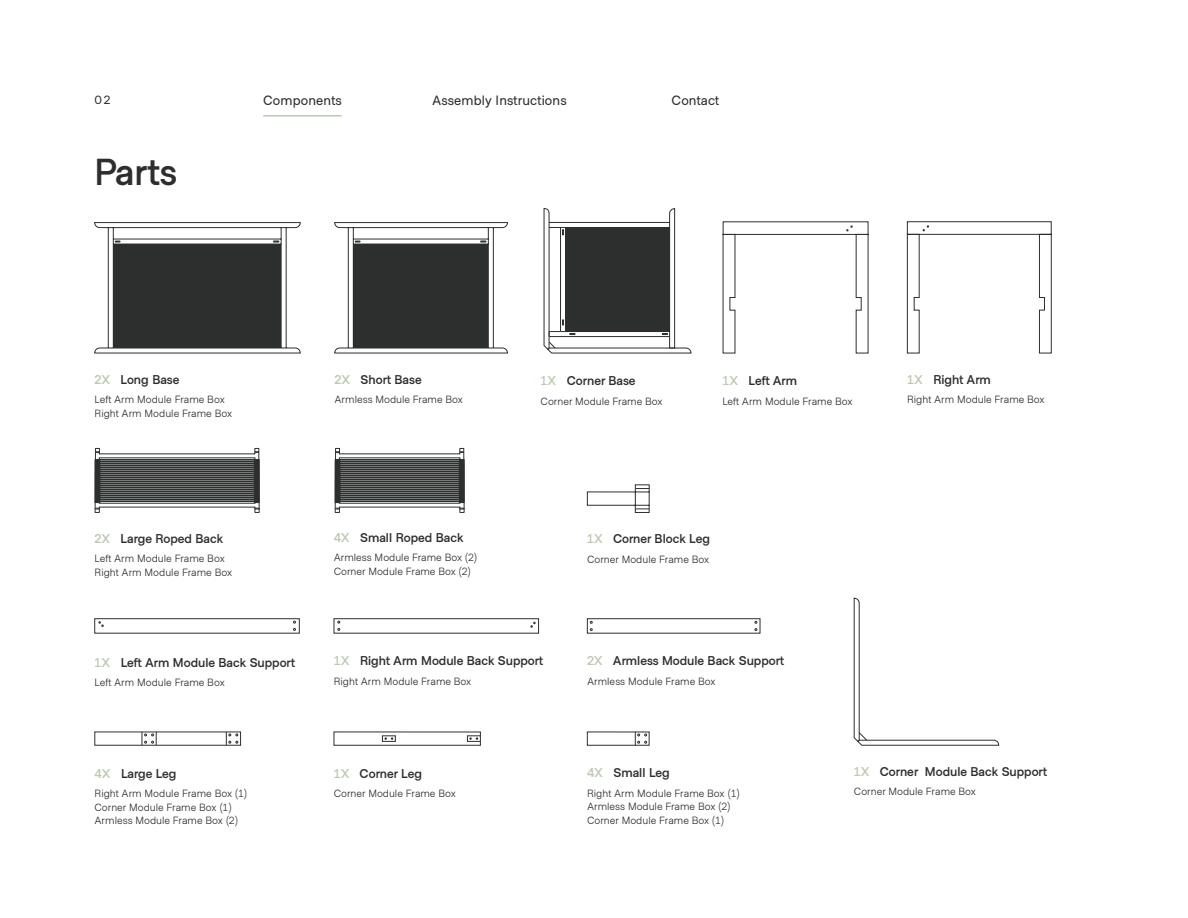
<style>
.page{position:relative;width:1188px;height:918px;background:#fff}
.page>*{position:absolute;margin:0;border:0;box-sizing:border-box;transform-origin:0 0}
.t1{font:700 37.5px "Metro Sans";color:#2d2e2e}
.t2{font:500 13.5px "Metro Sans";letter-spacing:.01em;color:#2d2e2e}
.t3{font:700 12.75px "Metro Sans";color:#2d2e2e}
.t4{font:500 12px "Metro Sans";color:#2d2e2e}
.t5{font:10.5px "Metro Sans";color:#2d2e2e}
.s1{color:#bcc8b2}
</style>
<div class="page">
<hr style="left:263px;top:115px;width:79px;height:2px;background:#bcc8b2">
<svg style="left:907px;top:221px;width:145px;height:132px"></svg>
<svg style="left:723px;top:221px;width:145px;height:132px"></svg>
<svg style="left:94px;top:222px;width:207px;height:132px"></svg>
<svg style="left:334px;top:222px;width:174px;height:132px"></svg>
<svg style="left:333px;top:448px;width:206px;height:186px"></svg>
<svg style="left:94px;top:448px;width:206px;height:186px"></svg>
<div style="left:587px;top:618px;width:173px;height:15px;border:1px solid #2d2e2e"></div>
<svg style="left:590px;top:621px;width:3px;height:10px"></svg>
<svg style="left:755px;top:621px;width:2px;height:10px"></svg>
<svg style="left:544px;top:208px;width:147px;height:146px"></svg>
<svg style="left:853px;top:598px;width:146px;height:148px"></svg>
<div style="left:334px;top:732px;width:147px;height:14px;border:1px solid #2d2e2e"></div>
<div style="left:382px;top:736px;width:14px;height:6px;border:1px solid #2d2e2e"></div>
<div style="left:467px;top:736px;width:14px;height:6px;border:1px solid #2d2e2e"></div>
<div style="left:587px;top:732px;width:62px;height:14px;border:1px solid #2d2e2e"></div>
<svg style="left:635px;top:732px;width:12px;height:14px"></svg>
<div style="left:95px;top:732px;width:146px;height:14px;border:1px solid #2d2e2e"></div>
<svg style="left:226px;top:732px;width:12px;height:13px"></svg>
<svg style="left:142px;top:732px;width:15px;height:13px"></svg>
<svg style="left:587px;top:484px;width:63px;height:29px"></svg>
<p class="t4" style="left:94px;top:93px;width:17px">02</p>
<p class="t2" style="left:263px;top:93px;width:80px">Components</p>
<p class="t2" style="left:432px;top:93px;width:136px">Assembly Instructions</p>
<p class="t2" style="left:672px;top:93px;width:49px">Contact</p>
<p class="t1" style="left:94px;top:150px;width:84px">Parts</p>
<p class="t3" style="left:94px;top:372px;width:87px"><span class="s1">2X</span> Long Base</p>
<p class="t5" style="left:94px;top:394px;width:132px">Left Arm Module Frame Box</p>
<p class="t5" style="left:94px;top:407px;width:139px">Right Arm Module Frame Box</p>
<p class="t3" style="left:334px;top:372px;width:89px"><span class="s1">2X</span> Short Base</p>
<p class="t5" style="left:334px;top:394px;width:130px">Armless Module Frame Box</p>
<p class="t3" style="left:541px;top:374px;width:97px"><span class="s1">1X</span> Corner Base</p>
<p class="t5" style="left:541px;top:395px;width:124px">Corner Module Frame Box</p>
<p class="t3" style="left:722px;top:374px;width:76px"><span class="s1">1X</span> Left Arm</p>
<p class="t5" style="left:722px;top:395px;width:132px">Left Arm Module Frame Box</p>
<p class="t3" style="left:907px;top:372px;width:85px"><span class="s1">1X</span> Right Arm</p>
<p class="t5" style="left:907px;top:394px;width:139px">Right Arm Module Frame Box</p>
<p class="t3" style="left:94px;top:531px;width:130px"><span class="s1">2X</span> Large Roped Back</p>
<p class="t5" style="left:94px;top:553px;width:132px">Left Arm Module Frame Box</p>
<p class="t5" style="left:94px;top:566px;width:139px">Right Arm Module Frame Box</p>
<p class="t3" style="left:94px;top:655px;width:202px"><span class="s1">1X</span> Left Arm Module Back Support</p>
<p class="t5" style="left:94px;top:676px;width:132px">Left Arm Module Frame Box</p>
<p class="t3" style="left:94px;top:766px;width:83px"><span class="s1">4X</span> Large Leg</p>
<p class="t5" style="left:94px;top:787px;width:154px">Right Arm Module Frame Box (1)</p>
<p class="t5" style="left:94px;top:801px;width:139px">Corner Module Frame Box (1)</p>
<p class="t5" style="left:94px;top:814px;width:145px">Armless Module Frame Box (2)</p>
<p class="t3" style="left:334px;top:530px;width:132px"><span class="s1">4X</span> Small Roped Back</p>
<p class="t5" style="left:334px;top:552px;width:145px">Armless Module Frame Box (2)</p>
<p class="t5" style="left:334px;top:565px;width:139px">Corner Module Frame Box (2)</p>
<p class="t3" style="left:334px;top:653px;width:211px"><span class="s1">1X</span> Right Arm Module Back Support</p>
<p class="t5" style="left:334px;top:675px;width:139px">Right Arm Module Frame Box</p>
<p class="t3" style="left:334px;top:766px;width:90px"><span class="s1">1X</span> Corner Leg</p>
<p class="t5" style="left:334px;top:787px;width:124px">Corner Module Frame Box</p>
<p class="t3" style="left:587px;top:531px;width:124px"><span class="s1">1X</span> Corner Block Leg</p>
<p class="t5" style="left:587px;top:553px;width:124px">Corner Module Frame Box</p>
<p class="t3" style="left:587px;top:653px;width:199px"><span class="s1">2X</span> Armless Module Back Support</p>
<p class="t5" style="left:587px;top:675px;width:130px">Armless Module Frame Box</p>
<p class="t3" style="left:587px;top:766px;width:84px"><span class="s1">4X</span> Small Leg</p>
<p class="t5" style="left:587px;top:787px;width:154px">Right Arm Module Frame Box (1)</p>
<p class="t5" style="left:587px;top:801px;width:145px">Armless Module Frame Box (2)</p>
<p class="t5" style="left:587px;top:814px;width:139px">Corner Module Frame Box (1)</p>
<p class="t3" style="left:854px;top:764px;width:195px"><span class="s1">1X</span> Corner Module Back Support</p>
<p class="t5" style="left:854px;top:786px;width:124px">Corner Module Frame Box</p>
</div>
